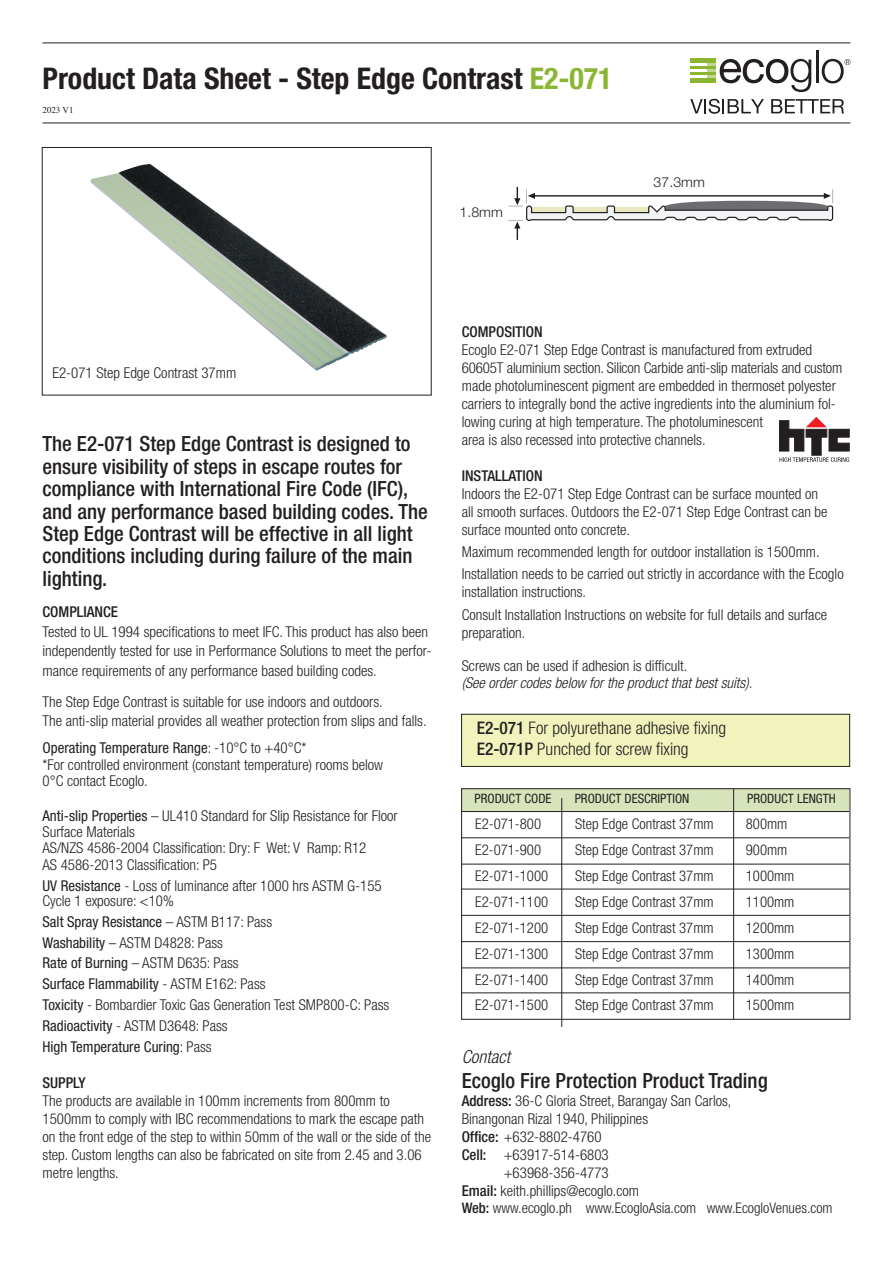
<style>
.page{position:relative;width:893px;height:1263px;background:#fff}
.page>*{position:absolute;margin:0;border:0;box-sizing:border-box;transform-origin:0 0}
.t1{font:700 condensed 29.85px "Helvetica Neue";color:#231f20}
.t2{font:500 condensed 20.85px/22.4px "Helvetica Neue";color:#231f20}
.t3{font:italic 300 condensed 18px "Helvetica Neue";color:#231f20}
.t4{font:300 condensed 17.4px "Helvetica Neue";color:#231f20}
.t5{font:300 condensed 15px/18px "Helvetica Neue";color:#231f20}
.t6{font:condensed 15px "Helvetica Neue";color:#231f20}
.t7{font:italic 300 condensed 15px "Helvetica Neue";color:#231f20}
.t8{font:500 condensed 15px "Helvetica Neue";color:#231f20}
.t9{font:300 condensed 14.85px "Helvetica Neue";color:#231f20}
.t10{font:300 condensed 14.55px "Helvetica Neue";color:#231f20}
.t11{font:300 13.8px "Helvetica Neue";color:#231f20}
.t12{font:condensed 12.9px "Helvetica Neue";color:#231f20}
.t13{font:9px "Times";color:#231f20}
.s1{color:#8ab634}
.s2{font-weight:300}
.s3{font-weight:400}
.s4{font-weight:500}
</style>
<div class="page">
<div style="left:690px;top:58px;width:26px;height:5px;background:#8ab634"></div>
<div style="left:690px;top:78px;width:26px;height:5px;background:#8ab634"></div>
<hr style="left:690px;top:72px;width:26px;height:3px;background:#8ab634">
<hr style="left:690px;top:66px;width:26px;height:3px;background:#8ab634">
<svg style="left:707px;top:59px;width:104px;height:33px"></svg>
<hr style="left:816px;top:51px;width:2px;height:32px;background:#231f20">
<svg style="left:822px;top:59px;width:28px;height:24px"></svg>
<svg style="left:690px;top:99px;width:74px;height:15px"></svg>
<svg style="left:771px;top:99px;width:73px;height:14px"></svg>
<hr style="left:43px;top:123px;width:807px;height:1px;background:#231f20">
<hr style="left:43px;top:43px;width:807px;height:1px;background:#231f20">
<div style="left:42px;top:147px;width:390px;height:248px;border:1px solid #231f20"></div>
<svg style="left:508px;top:187px;width:326px;height:53px"></svg>
<div style="left:462px;top:714px;width:388px;height:52px;background:#f1f3bd"></div>
<div style="left:461px;top:714px;width:389px;height:53px;border:1px solid #231f20"></div>
<div style="left:461px;top:788px;width:388px;height:24px;background:#d7e4bb"></div>
<div style="left:461px;top:788px;width:389px;height:231px;border:1px solid #231f20"></div>
<hr style="left:461px;top:811px;width:388px;height:1px;background:#231f20">
<hr style="left:461px;top:837px;width:388px;height:1px;background:#231f20">
<hr style="left:461px;top:864px;width:388px;height:1px;background:#231f20">
<hr style="left:461px;top:889px;width:388px;height:1px;background:#231f20">
<hr style="left:461px;top:915px;width:388px;height:1px;background:#231f20">
<hr style="left:461px;top:941px;width:388px;height:1px;background:#231f20">
<hr style="left:461px;top:968px;width:388px;height:1px;background:#231f20">
<hr style="left:461px;top:992px;width:388px;height:1px;background:#231f20">
<hr style="left:561px;top:798px;width:1px;height:229px;background:#231f20">
<hr style="left:733px;top:788px;width:1px;height:231px;background:#231f20">
<svg style="left:779px;top:417px;width:70px;height:45px"></svg>
<img style="left:90px;top:164px;width:297px;height:207px">
<p class="t1" style="left:43px;top:60px;width:572px">Product Data Sheet - Step Edge Contrast <span class="s1">E2-071</span></p>
<p class="t13" style="left:43px;top:104px;width:32px">2023 V1</p>
<p class="t11" style="left:460px;top:204px;width:45px">1.8mm</p>
<p class="t11" style="left:654px;top:174px;width:53px">37.3mm</p>
<p class="t5" style="left:52px;top:363px;width:185px">E2-071 Step Edge Contrast 37mm</p>
<p class="t2" style="left:43px;top:432px;width:387px">The E2-071 Step Edge Contrast is designed to ensure visibility of steps in escape routes for compliance with International Fire Code (IFC), and any performance based building codes. The Step Edge Contrast will be effective in all light conditions including during failure of the main lighting.</p>
<p class="t8" style="left:43px;top:603px;width:77px">COMPLIANCE</p>
<p class="t5" style="left:43px;top:621px;width:390px;line-height:19.5px">Tested to UL 1994 specifications to meet IFC. This product has also been independently tested for use in Performance Solutions to meet the perfor&shy;mance requirements of any performance based building codes.</p>
<p class="t5" style="left:43px;top:692px;width:342px">The Step Edge Contrast is suitable for use indoors and outdoors.</p>
<p class="t5" style="left:43px;top:712px;width:386px">The anti-slip material provides all weather protection from slips and falls.</p>
<p class="t6" style="left:43px;top:739px;width:266px">Operating Temperature Range<span class="s2">: -10°C to +40°C*</span></p>
<p class="t5" style="left:43px;top:755px;width:342px">*For controlled environment (constant temperature) rooms below</p>
<p class="t5" style="left:43px;top:772px;width:107px">0°C contact Ecoglo.</p>
<p class="t5" style="left:43px;top:807px;width:357px;line-height:16.5px"><span class="s3">Anti-slip Properties</span> – UL410 Standard for Slip Resistance for Floor<br>Surface Materials</p>
<p class="t5" style="left:43px;top:839px;width:325px">AS/NZS 4586-2004 Classification: Dry: F Wet: V Ramp: R12</p>
<p class="t5" style="left:43px;top:855px;width:176px">AS 4586-2013 Classification: P5</p>
<p class="t5" style="left:43px;top:876px;width:341px"><span class="s3">UV Resistance</span> - Loss of luminance after 1000 hrs ASTM G-155</p>
<p class="t5" style="left:43px;top:891px;width:133px">Cycle 1 exposure: &lt;10%</p>
<p class="t6" style="left:43px;top:913px;width:231px">Salt Spray Resistance <span class="s2">– ASTM B117: Pass</span></p>
<p class="t5" style="left:43px;top:933px;width:182px"><span class="s3">Washability</span> – ASTM D4828: Pass</p>
<p class="t5" style="left:43px;top:954px;width:198px"><span class="s3">Rate of Burning</span> – ASTM D635: Pass</p>
<p class="t6" style="left:43px;top:975px;width:225px">Surface Flammability <span class="s2">- ASTM E162: Pass</span></p>
<p class="t5" style="left:43px;top:996px;width:348px"><span class="s3">Toxicity</span> - Bombardier Toxic Gas Generation Test SMP800-C: Pass</p>
<p class="t5" style="left:43px;top:1017px;width:187px"><span class="s3">Radioactivity</span> - ASTM D3648: Pass</p>
<p class="t6" style="left:43px;top:1038px;width:171px">High Temperature Curing<span class="s2">: Pass</span></p>
<p class="t8" style="left:43px;top:1074px;width:45px">SUPPLY</p>
<p class="t5" style="left:43px;top:1091px;width:390px">The products are available in 100mm increments from 800mm to 1500mm to comply with IBC recommendations to mark the escape path on the front edge of the step to within 50mm of the wall or the side of the step. Custom lengths can also be fabricated on site from 2.45 and 3.06 metre lengths.</p>
<p class="t8" style="left:462px;top:323px;width:82px">COMPOSITION</p>
<p class="t5" style="left:462px;top:341px;width:382px">Ecoglo E2-071 Step Edge Contrast is manufactured from extruded 60605T aluminium section. Silicon Carbide anti-slip materials and custom made photoluminescent pigment are embedded in thermoset polyester carriers to integrally bond the active ingredients into the aluminium fol&shy;lowing curing at high temperature. The photoluminescent</p>
<p class="t5" style="left:462px;top:430px;width:245px">area is also recessed into protective channels.</p>
<p class="t8" style="left:462px;top:466px;width:82px">INSTALLATION</p>
<p class="t5" style="left:462px;top:484px;width:367px">Indoors the E2-071 Step Edge Contrast can be surface mounted on all smooth surfaces. Outdoors the E2-071 Step Edge Contrast can be surface mounted onto concrete.</p>
<p class="t5" style="left:462px;top:542px;width:359px">Maximum recommended length for outdoor installation is 1500mm.</p>
<p class="t5" style="left:462px;top:565px;width:383px">Installation needs to be carried out strictly in accordance with the Ecoglo</p>
<p class="t5" style="left:462px;top:583px;width:126px">installation instructions.</p>
<p class="t5" style="left:462px;top:605px;width:367px">Consult Installation Instructions on website for full details and surface</p>
<p class="t5" style="left:462px;top:623px;width:65px">preparation.</p>
<p class="t5" style="left:462px;top:656px;width:227px">Screws can be used if adhesion is difficult.</p>
<p class="t7" style="left:462px;top:674px;width:292px">(See order codes below for the product that best suits).</p>
<p class="t4" style="left:477px;top:718px;width:251px"><span class="s4">E2-071</span> For polyurethane adhesive fixing</p>
<p class="t4" style="left:477px;top:739px;width:213px"><span class="s4">E2-071P</span> Punched for screw fixing</p>
<p class="t12" style="left:475px;top:791px;width:78px">PRODUCT CODE</p>
<p class="t12" style="left:575px;top:791px;width:116px">PRODUCT DESCRIPTION</p>
<p class="t12" style="left:747px;top:791px;width:90px">PRODUCT LENGTH</p>
<p class="t9" style="left:475px;top:816px;width:68px">E2-071-800</p>
<p class="t9" style="left:575px;top:816px;width:140px">Step Edge Contrast 37mm</p>
<p class="t9" style="left:746px;top:816px;width:43px">800mm</p>
<p class="t9" style="left:475px;top:841px;width:68px">E2-071-900</p>
<p class="t9" style="left:575px;top:841px;width:140px">Step Edge Contrast 37mm</p>
<p class="t9" style="left:746px;top:841px;width:43px">900mm</p>
<p class="t9" style="left:475px;top:867px;width:75px">E2-071-1000</p>
<p class="t9" style="left:575px;top:867px;width:140px">Step Edge Contrast 37mm</p>
<p class="t9" style="left:746px;top:867px;width:50px">1000mm</p>
<p class="t9" style="left:475px;top:893px;width:75px">E2-071-1100</p>
<p class="t9" style="left:575px;top:893px;width:140px">Step Edge Contrast 37mm</p>
<p class="t9" style="left:746px;top:893px;width:50px">1100mm</p>
<p class="t9" style="left:475px;top:919px;width:75px">E2-071-1200</p>
<p class="t9" style="left:575px;top:919px;width:140px">Step Edge Contrast 37mm</p>
<p class="t9" style="left:746px;top:919px;width:50px">1200mm</p>
<p class="t9" style="left:475px;top:945px;width:75px">E2-071-1300</p>
<p class="t9" style="left:575px;top:945px;width:140px">Step Edge Contrast 37mm</p>
<p class="t9" style="left:746px;top:945px;width:50px">1300mm</p>
<p class="t9" style="left:475px;top:971px;width:75px">E2-071-1400</p>
<p class="t9" style="left:575px;top:971px;width:140px">Step Edge Contrast 37mm</p>
<p class="t9" style="left:746px;top:971px;width:50px">1400mm</p>
<p class="t9" style="left:475px;top:997px;width:75px">E2-071-1500</p>
<p class="t9" style="left:575px;top:997px;width:140px">Step Edge Contrast 37mm</p>
<p class="t9" style="left:746px;top:997px;width:50px">1500mm</p>
<p class="t3" style="left:462px;top:1046px;width:50px">Contact</p>
<p class="t2" style="left:462px;top:1069px;width:308px">Ecoglo Fire Protection Product Trading</p>
<p class="t5" style="left:462px;top:1092px;width:271px"><span class="s4">Address:</span> 36-C Gloria Street, Barangay San Carlos,</p>
<p class="t5" style="left:462px;top:1110px;width:188px">Binangonan Rizal 1940, Philippines</p>
<p class="t5" style="left:462px;top:1128px;width:141px"><span class="s4">Office:</span> +632-8802-4760</p>
<p class="t5" style="left:462px;top:1145px;width:149px"><span class="s4">Cell:</span> +63917-514-6803</p>
<p class="t5" style="left:504px;top:1163px;width:106px">+63968-356-4773</p>
<p class="t5" style="left:462px;top:1181px;width:179px"><span class="s4">Email:</span> keith.phillips@ecoglo.com</p>
<p class="t10" style="left:462px;top:1200px;width:372px"><span class="s4">Web:</span> www.ecoglo.ph www.EcogloAsia.com www.EcogloVenues.com</p>
</div>
